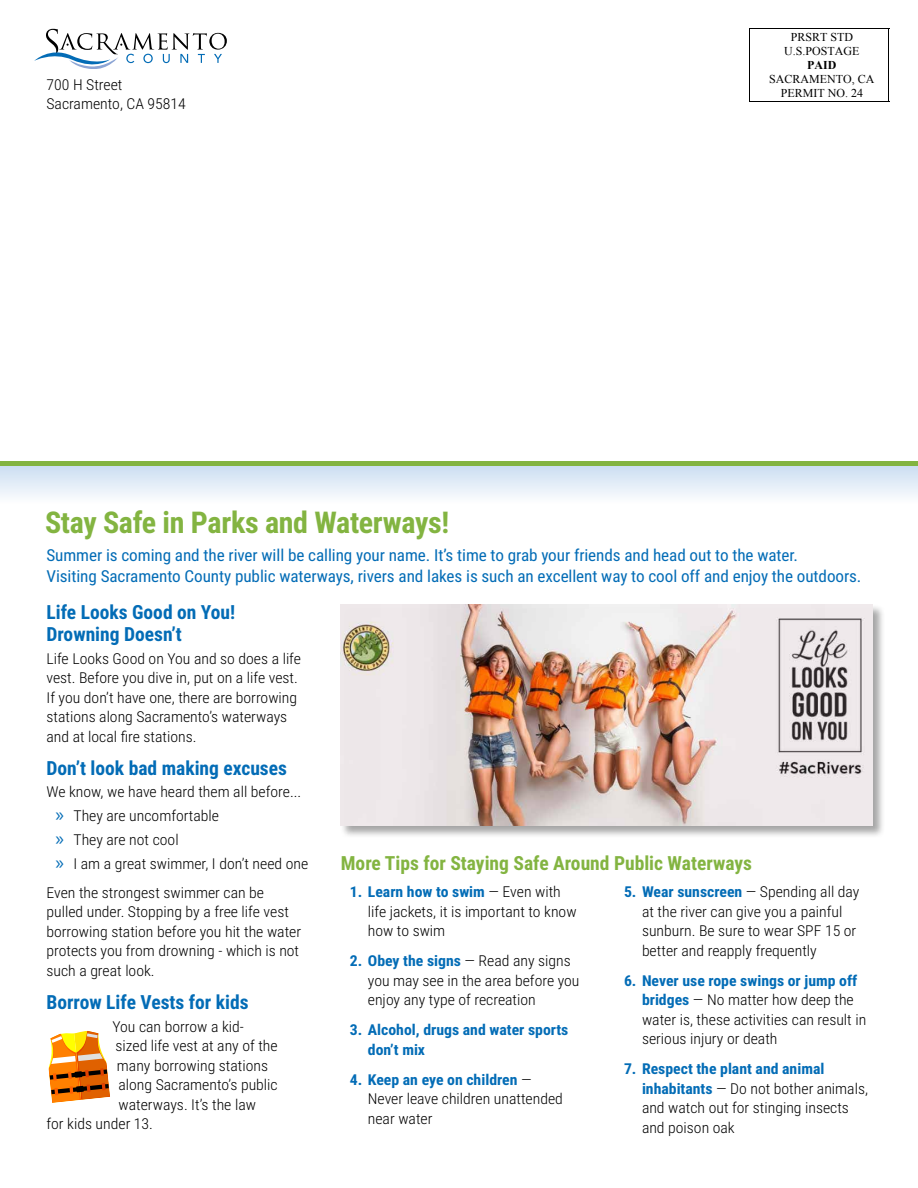
<style>
.page{position:relative;width:918px;height:1188px;background:#fff}
.page>*{position:absolute;margin:0;border:0;box-sizing:border-box;transform-origin:0 0}
.t1{font:700 30px "Roboto Condensed";letter-spacing:-.01em;color:#83b441}
.t2{font:700 19.5px/22.5px "Roboto Condensed";color:#036cb6}
.t3{font:700 19.5px "Roboto Condensed";color:#83b441}
.t4{font:16.5px/21px "Roboto Condensed";letter-spacing:-.005em;color:#036cb6;scale:1.04 1}
.t5{font:300 15px/19.5px "Roboto Condensed";color:#000;scale:1.05 1}
.t6{font:700 15px/19.5px "Roboto Condensed";color:#036cb6;scale:1.05 1}
.t7{font:12px/13.8px "Times New Roman";color:#000;text-align:center}
.t8{font:700 12px "Times New Roman";color:#000}
.s1{font-family:"Myriad Pro";font-weight:400;font-size:19.5px;color:#036cb6}
.s2{font-weight:700;color:#036cb6}
</style>
<div class="page">
<svg style="left:0;top:465px;width:918px;height:32px"></svg>
<svg style="left:35px;top:29px;width:192px;height:39px"></svg>
<hr style="left:0;top:461px;width:918px;height:4px;background:#83b441">
<hr style="left:749px;top:28px;width:140px;height:1px;background:#000">
<hr style="left:749px;top:101px;width:140px;height:1px;background:#000">
<svg style="left:749px;top:29px;width:1px;height:72px"></svg>
<svg style="left:888px;top:29px;width:1px;height:72px"></svg>
<div style="left:340px;top:604px;width:545px;height:234px;background:#000;opacity:.35"></div>
<img style="left:341px;top:604px;width:532px;height:222px">
<svg style="left:48px;top:1031px;width:62px;height:72px"></svg>
<p class="t5" style="left:46px;top:74px;width:134px">700 H Street<br>Sacramento, CA 95814</p>
<h1 class="t1" style="left:45px;top:501px;width:406px">Stay Safe in Parks and Waterways!</h1>
<p class="t7" style="left:784px;top:30px;width:77px">PRSRT STD<br>U.S.POSTAGE</p>
<p class="t8" style="left:807px;top:58px;width:31px">PAID</p>
<p class="t7" style="left:769px;top:72px;width:107px">SACRAMENTO, CA<br>PERMIT NO. 24</p>
<p class="t4" style="left:46px;top:544px;width:785px">Summer is coming and the river will be calling your name. It’s time to grab your friends and head out to the water.<br>Visiting Sacramento County public waterways, rivers and lakes is such an excellent way to cool off and enjoy the outdoors.</p>
<h2 class="t2" style="left:46px;top:600px;width:190px">Life Looks Good on You!<br>Drowning Doesn’t</h2>
<p class="t5" style="left:46px;top:648px;width:244px">Life Looks Good on You and so does a life vest. Before you dive in, put on a life vest.<br>If you don’t have one, there are borrowing stations along Sacramento’s waterways and at local fire stations.</p>
<h2 class="t2" style="left:46px;top:756px;width:242px">Don’t look bad making excuses</h2>
<p class="t5" style="left:55px;top:780px;width:242px;line-height:24px;text-indent:-9px">We know, we have heard them all before... <span class="s1">»</span> They are uncomfortable<br><span class="s1">»</span> They are not cool<br><span class="s1">»</span> I am a great swimmer, I don’t need one</p>
<p class="t5" style="left:47px;top:882px;width:244px">Even the strongest swimmer can be pulled under. Stopping by a free life vest borrowing station before you hit the water protects you from drowning - which is not such a great look.</p>
<h2 class="t2" style="left:46px;top:990px;width:204px">Borrow Life Vests for kids</h2>
<p class="t5" style="left:112px;top:1016px;width:127px">You can borrow a kid-</p>
<p class="t5" style="left:115px;top:1036px;width:156px">sized life vest at any of the</p>
<p class="t5" style="left:117px;top:1055px;width:145px">many borrowing stations</p>
<p class="t5" style="left:118px;top:1075px;width:153px">along Sacramento’s public</p>
<p class="t5" style="left:118px;top:1094px;width:133px">waterways. It’s the law</p>
<p class="t5" style="left:46px;top:1114px;width:103px">for kids under 13.</p>
<h2 class="t3" style="left:341px;top:849px;width:413px">More Tips for Staying Safe Around Public Waterways</h2>
<p class="t5" style="left:368px;top:882px;width:200px;text-indent:-18px"><span class="s2">1. Learn how to swim</span> — Even with life jackets, it is important to know how to swim</p>
<p class="t5" style="left:368px;top:951px;width:203px;text-indent:-18px"><span class="s2">2. Obey the signs</span> — Read any signs you may see in the area before you enjoy any type of recreation</p>
<p class="t6" style="left:368px;top:1020px;width:193px;text-indent:-18px">3. Alcohol, drugs and water sports don’t mix</p>
<p class="t5" style="left:368px;top:1069px;width:187px;text-indent:-18px"><span class="s2">4. Keep an eye on children</span> —<br>Never leave children unattended near water</p>
<p class="t5" style="left:642px;top:882px;width:209px;text-indent:-18px"><span class="s2">5. Wear sunscreen</span> — Spending all day at the river can give you a painful sunburn. Be sure to wear SPF 15 or better and reapply frequently</p>
<p class="t5" style="left:642px;top:970px;width:215px;text-indent:-18px"><span class="s2">6. Never use rope swings or jump off bridges</span> — No matter how deep the water is, these activities can result in serious injury or death</p>
<p class="t5" style="left:642px;top:1059px;width:217px;text-indent:-18px"><span class="s2">7. Respect the plant and animal inhabitants</span> — Do not bother animals, and watch out for stinging insects and poison oak</p>
</div>
